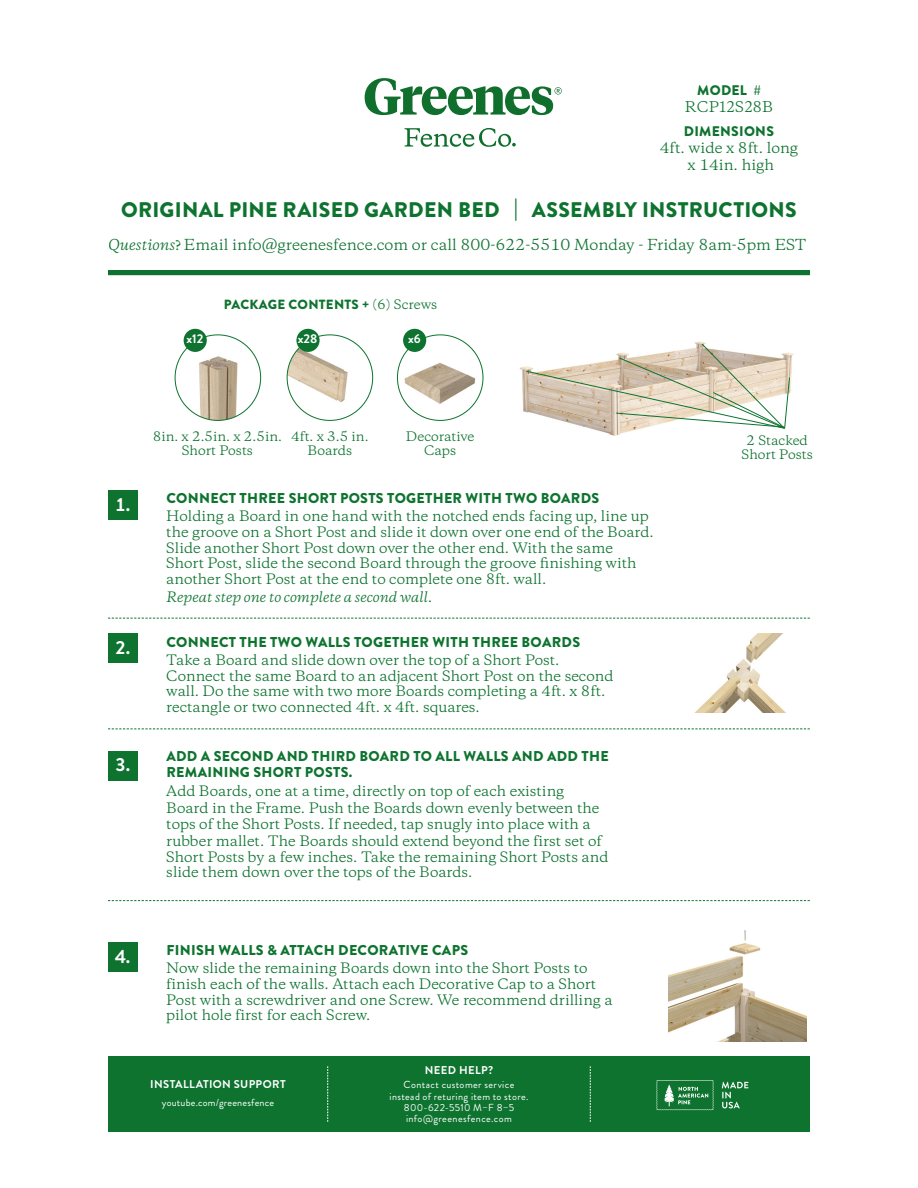
<style>
.page{position:relative;width:918px;height:1188px;background:#fff}
.page>*{position:absolute;margin:0;border:0;box-sizing:border-box;transform-origin:0 0}
.t1{font:900 21.15px "Brandon Grotesque";letter-spacing:.015em;color:#0d732f}
.t2{font:700 18.9px "Brandon Grotesque";color:#fff}
.t3{font:900 14.25px/16.5px "Brandon Grotesque";letter-spacing:.02em;color:#0d732f}
.t4{font:14.25px "Copernicus Trial";color:#0d732f}
.t5{font:13.95px/16.6px "Copernicus";color:#0d732f;text-align:center}
.t6{font:13.95px/16.6px "Copernicus";letter-spacing:.05em;color:#0d732f;text-align:center}
.t7{font:13.5px/15.8px "Copernicus Trial";color:#0d732f}
.t8{font:13.5px/15.8px "Copernicus";color:#0d732f}
.t9{font:italic 13.5px "Copernicus Trial";color:#0d732f}
.t10{font:900 13.35px "Brandon Grotesque";letter-spacing:.02em;color:#0d732f}
.t11{font:700 12.75px "Brandon Grotesque";color:#fff}
.t12{font:12.3px/14.1px "Copernicus Trial";color:#0d732f;text-align:center}
.t13{font:700 11.25px "Brandon Grotesque";letter-spacing:.035em;color:#fff}
.t14{font:10.2px/11.4px "Brandon Grotesque";letter-spacing:.035em;color:#fff;text-align:center}
.s1{font-family:"Brandon Grotesque";font-weight:900}
.s2{font-style:italic}
.s3{font-family:"Plantin"}
.s4{font-family:"Copernicus";font-weight:400;font-size:12.3px}
</style>
<div class="page">
<svg style="left:405px;top:128px;width:111px;height:19px"></svg>
<svg style="left:365px;top:78px;width:197px;height:37px"></svg>
<div style="left:108px;top:270px;width:702px;height:5px;background:#0d732f"></div>
<img style="left:519px;top:341px;width:275px;height:95px">
<div style="left:108px;top:751px;width:29px;height:29px;background:#0d732f"></div>
<img style="left:175px;top:341px;width:86px;height:79px">
<img style="left:287px;top:335px;width:77px;height:85px">
<img style="left:397px;top:335px;width:86px;height:85px;border-radius:43px">
<div style="left:184px;top:329px;width:23px;height:23px;background:#0d732f;border-radius:50%"></div>
<div style="left:403px;top:329px;width:23px;height:23px;background:#0d732f;border-radius:50%"></div>
<div style="left:296px;top:329px;width:24px;height:23px;background:#0d732f;border-radius:50%"></div>
<div style="left:108px;top:490px;width:29px;height:29px;background:#0d732f"></div>
<svg style="left:108px;top:618px;width:702px;height:1px"></svg>
<svg style="left:108px;top:729px;width:702px;height:1px"></svg>
<div style="left:108px;top:634px;width:29px;height:29px;background:#0d732f"></div>
<svg style="left:108px;top:900px;width:702px;height:1px"></svg>
<div style="left:108px;top:942px;width:29px;height:29px;background:#0d732f"></div>
<div style="left:108px;top:1056px;width:702px;height:76px;background:#0d732f"></div>
<svg style="left:327px;top:1066px;width:1px;height:56px"></svg>
<svg style="left:590px;top:1066px;width:1px;height:56px"></svg>
<svg style="left:526px;top:343px;width:264px;height:86px"></svg>
<svg style="left:722px;top:1082px;width:26px;height:26px"></svg>
<svg style="left:656px;top:1080px;width:58px;height:30px"></svg>
<img style="left:694px;top:634px;width:92px;height:79px">
<img style="left:668px;top:930px;width:138px;height:111px">
<p class="t6" style="left:685px;top:82px;width:90px"><span class="s1">MODEL #<br></span>RCP12S28B</p>
<p class="t5" style="left:660px;top:123px;width:140px"><span class="s1">DIMENSIONS<br></span>4ft. wide x 8ft. long</p>
<p class="t5" style="left:688px;top:157px;width:88px">x 14in. high</p>
<h1 class="t1" style="left:121px;top:194px;width:677px">ORIGINAL PINE RAISED GARDEN BED | ASSEMBLY INSTRUCTIONS</h1>
<p class="t4" style="left:108px;top:235px;width:700px"><span class="s2">Questions</span><span class="s3">?</span> Email info@greenesfence.com or call 800-622-5510 Monday - Friday 8am-5pm EST</p>
<p class="t10" style="left:224px;top:295px;width:215px">PACKAGE CONTENTS + <span class="s4">(6) Screws</span></p>
<p class="t11" style="left:186px;top:330px;width:18px">x12</p>
<p class="t11" style="left:408px;top:330px;width:14px">x6</p>
<p class="t11" style="left:298px;top:330px;width:21px">x28</p>
<p class="t12" style="left:153px;top:429px;width:131px">8in. x 2.5in. x 2.5in.<br>Short Posts</p>
<p class="t12" style="left:291px;top:429px;width:79px">4ft. x 3.5 in.<br>Boards</p>
<p class="t12" style="left:406px;top:429px;width:70px">Decorative<br>Caps</p>
<p class="t2" style="left:115px;top:491px;width:17px">1.</p>
<p class="t3" style="left:166px;top:490px;width:434px">CONNECT THREE SHORT POSTS TOGETHER WITH TWO BOARDS</p>
<p class="t8" style="left:166px;top:508px;width:489px">Holding a Board in one hand with the notched ends facing up, line up the groove on a Short Post and slide it down over one end of the Board.<br>Slide another Short Post down over the other end. With the same Short Post, slide the second Board through the groove finishing with another Short Post at the end to complete one 8ft. wall.</p>
<p class="t9" style="left:166px;top:588px;width:268px">Repeat step one to complete a second wall.</p>
<p class="t2" style="left:115px;top:634px;width:17px">2.</p>
<p class="t3" style="left:166px;top:634px;width:415px">CONNECT THE TWO WALLS TOGETHER WITH THREE BOARDS</p>
<p class="t7" style="left:166px;top:652px;width:449px">Take a Board and slide down over the top of a Short Post.<br>Connect the same Board to an adjacent Short Post on the second wall. Do the same with two more Boards completing a 4ft. x 8ft. rectangle or two connected 4ft. x 4ft. squares.</p>
<p class="t2" style="left:115px;top:752px;width:17px">3.</p>
<p class="t3" style="left:166px;top:748px;width:444px">ADD A SECOND AND THIRD BOARD TO ALL WALLS AND ADD THE<br>REMAINING SHORT POSTS.</p>
<p class="t7" style="left:166px;top:783px;width:444px;line-height:16.2px">Add Boards, one at a time, directly on top of each existing Board in the Frame. Push the Boards down evenly between the tops of the Short Posts. If needed, tap snugly into place with a rubber mallet. The Boards should extend beyond the first set of Short Posts by a few inches. Take the remaining Short Posts and slide them down over the tops of the Boards.</p>
<p class="t2" style="left:115px;top:943px;width:17px">4.</p>
<p class="t3" style="left:166px;top:942px;width:303px">FINISH WALLS &amp; ATTACH DECORATIVE CAPS</p>
<p class="t7" style="left:166px;top:960px;width:448px">Now slide the remaining Boards down into the Short Posts to finish each of the walls. Attach each Decorative Cap to a Short Post with a screwdriver and one Screw. We recommend drilling a pilot hole first for each Screw.</p>
<p class="t13" style="left:150px;top:1076px;width:137px">INSTALLATION SUPPORT</p>
<p class="t14" style="left:162px;top:1096px;width:114px">youtube.com/greenesfence</p>
<p class="t13" style="left:425px;top:1062px;width:70px">NEED HELP?</p>
<p class="t14" style="left:389px;top:1079px;width:141px">Contact customer service instead of returing item to store.<br>800-622-5510 M–F 8–5 info@greenesfence.com</p>
<p class="t12" style="left:742px;top:434px;width:73px">2 Stacked<br>Short Posts</p>
</div>
